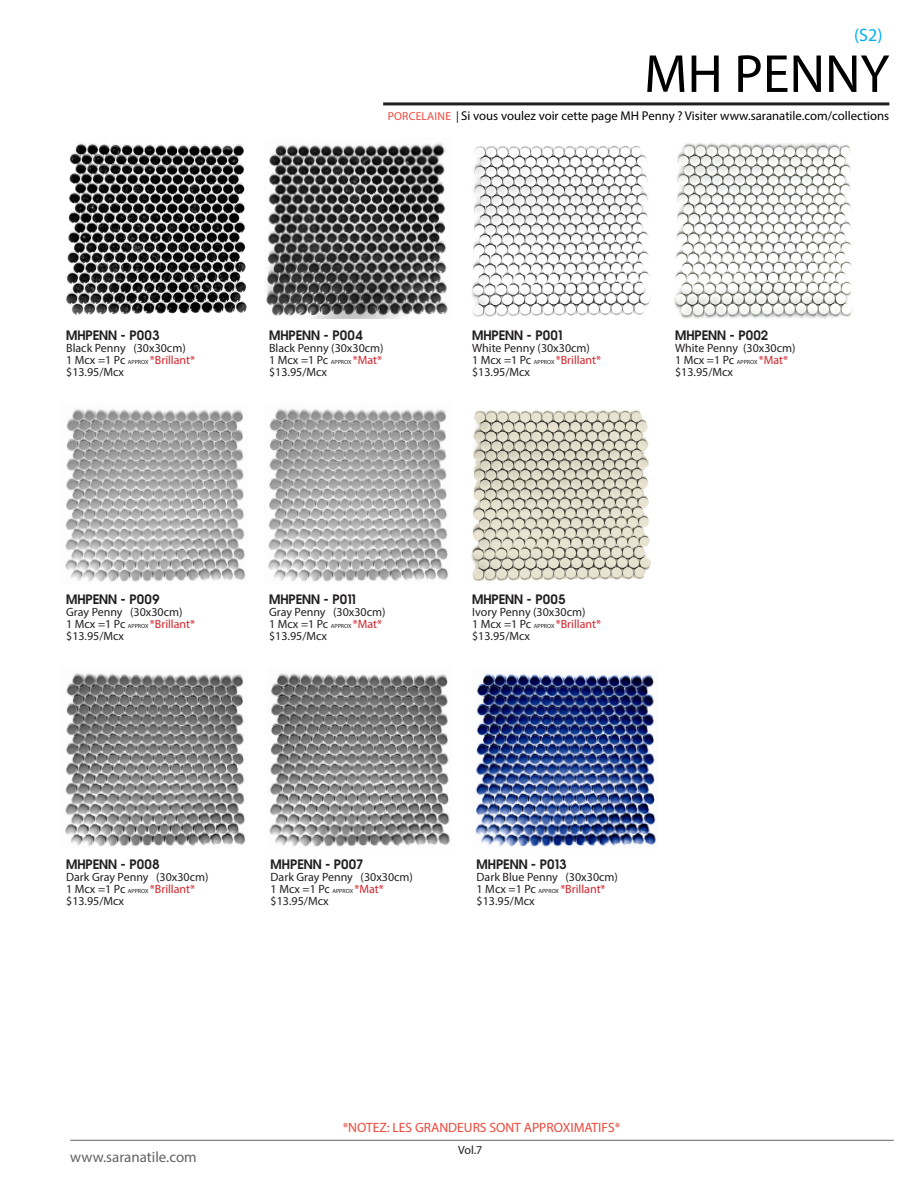
<style>
.page{position:relative;width:918px;height:1188px;background:#fff}
.page>*{position:absolute;margin:0;border:0;box-sizing:border-box;transform-origin:0 0}
.t1{font:54px "Myriad Pro";color:#000}
.t2{font:18px "Myriad Pro";color:#00aeef}
.t3{font:15px "Myriad Pro";color:#636366}
.t4{font:13.5px "Myriad Pro";color:#ef473b}
.t5{font:12.75px "Myriad Pro";color:#000}
.t6{font:12px "Myriad Pro";color:#231f20}
.t7{font:12px "Myriad Pro";color:#d1232a}
.t8{font:700 12px "Avant Garde";color:#231f20}
.s1{font-size:11.55px;color:#ef473b}
.s2{font-size:11.55px}
.s3{color:#231f20}
.s4{font-size:6px;color:#231f20}
.s5{font-size:6px}
.s6{color:#d1232a}
</style>
<div class="page">
<hr style="left:383px;top:102px;width:506px;height:3px;background:#231f20">
<hr style="left:70px;top:1140px;width:824px;height:1px;background:#636366">
<img style="left:65px;top:409px;width:181px;height:173px">
<img style="left:472px;top:145px;width:179px;height:172px">
<img style="left:674px;top:143px;width:178px;height:176px">
<img style="left:66px;top:143px;width:181px;height:172px">
<img style="left:266px;top:143px;width:182px;height:176px">
<img style="left:268px;top:409px;width:181px;height:173px">
<img style="left:471px;top:410px;width:180px;height:171px">
<img style="left:269px;top:673px;width:181px;height:174px">
<img style="left:65px;top:673px;width:181px;height:174px">
<img style="left:475px;top:673px;width:181px;height:174px">
<p class="t2" style="left:854px;top:23px;width:30px">(S2)</p>
<p class="t1" style="left:644px;top:41px;width:247px">MH PENNY</p>
<p class="t5" style="left:388px;top:108px;width:503px"><span class="s1">PORCELAINE</span> <span class="s2">|</span> Si vous voulez voir cette page MH Penny ? Visiter www.saranatile.com/collections</p>
<p class="t8" style="left:66px;top:327px;width:95px">MHPENN - P003</p>
<p class="t6" style="left:66px;top:340px;width:121px">Black Penny (30x30cm)</p>
<p class="t7" style="left:66px;top:352px;width:130px"><span class="s3">1 Mcx =1 Pc</span> <span class="s4">APPROX</span> *Brillant*</p>
<p class="t6" style="left:66px;top:364px;width:60px">$13.95/Mcx</p>
<p class="t8" style="left:269px;top:327px;width:95px">MHPENN - P004</p>
<p class="t6" style="left:269px;top:340px;width:116px">Black Penny (30x30cm)</p>
<p class="t6" style="left:269px;top:352px;width:115px">1 Mcx =1 Pc <span class="s5">APPROX</span> <span class="s6">*Mat*</span></p>
<p class="t6" style="left:269px;top:364px;width:60px">$13.95/Mcx</p>
<p class="t8" style="left:472px;top:327px;width:92px">MHPENN - P001</p>
<p class="t6" style="left:472px;top:340px;width:119px">White Penny (30x30cm)</p>
<p class="t7" style="left:472px;top:352px;width:130px"><span class="s3">1 Mcx =1 Pc</span> <span class="s4">APPROX</span> *Brillant*</p>
<p class="t6" style="left:472px;top:364px;width:60px">$13.95/Mcx</p>
<p class="t8" style="left:675px;top:327px;width:95px">MHPENN - P002</p>
<p class="t6" style="left:675px;top:340px;width:122px">White Penny (30x30cm)</p>
<p class="t6" style="left:675px;top:352px;width:115px">1 Mcx =1 Pc <span class="s5">APPROX</span> <span class="s6">*Mat*</span></p>
<p class="t6" style="left:675px;top:364px;width:60px">$13.95/Mcx</p>
<p class="t8" style="left:66px;top:591px;width:95px">MHPENN - P009</p>
<p class="t6" style="left:66px;top:605px;width:118px">Gray Penny (30x30cm)</p>
<p class="t7" style="left:66px;top:617px;width:130px"><span class="s3">1 Mcx =1 Pc</span> <span class="s4">APPROX</span> *Brillant*</p>
<p class="t6" style="left:66px;top:629px;width:60px">$13.95/Mcx</p>
<p class="t8" style="left:269px;top:591px;width:88px">MHPENN - P011</p>
<p class="t6" style="left:269px;top:605px;width:118px">Gray Penny (30x30cm)</p>
<p class="t6" style="left:269px;top:617px;width:115px">1 Mcx =1 Pc <span class="s5">APPROX</span> <span class="s6">*Mat*</span></p>
<p class="t6" style="left:269px;top:629px;width:60px">$13.95/Mcx</p>
<p class="t8" style="left:472px;top:591px;width:95px">MHPENN - P005</p>
<p class="t6" style="left:472px;top:605px;width:115px">Ivory Penny (30x30cm)</p>
<p class="t7" style="left:472px;top:617px;width:130px"><span class="s3">1 Mcx =1 Pc</span> <span class="s4">APPROX</span> *Brillant*</p>
<p class="t6" style="left:472px;top:629px;width:60px">$13.95/Mcx</p>
<p class="t8" style="left:66px;top:856px;width:95px">MHPENN - P008</p>
<p class="t6" style="left:66px;top:869px;width:144px">Dark Gray Penny (30x30cm)</p>
<p class="t7" style="left:66px;top:881px;width:130px"><span class="s3">1 Mcx =1 Pc</span> <span class="s4">APPROX</span> *Brillant*</p>
<p class="t6" style="left:66px;top:893px;width:60px">$13.95/Mcx</p>
<p class="t8" style="left:271px;top:856px;width:94px">MHPENN - P007</p>
<p class="t6" style="left:271px;top:870px;width:144px">Dark Gray Penny (30x30cm)</p>
<p class="t6" style="left:271px;top:882px;width:115px">1 Mcx =1 Pc <span class="s5">APPROX</span> <span class="s6">*Mat*</span></p>
<p class="t6" style="left:271px;top:894px;width:60px">$13.95/Mcx</p>
<p class="t8" style="left:477px;top:856px;width:92px">MHPENN - P013</p>
<p class="t6" style="left:477px;top:870px;width:143px">Dark Blue Penny (30x30cm)</p>
<p class="t7" style="left:477px;top:882px;width:130px"><span class="s3">1 Mcx =1 Pc</span> <span class="s4">APPROX</span> *Brillant*</p>
<p class="t6" style="left:477px;top:894px;width:60px">$13.95/Mcx</p>
<p class="t3" style="left:70px;top:1148px;width:128px">www.saranatile.com</p>
<p class="t4" style="left:343px;top:1119px;width:279px">*NOTEZ: LES GRANDEURS SONT APPROXIMATIFS*</p>
<p class="t6" style="left:458px;top:1143px;width:26px">Vol.7</p>
</div>
